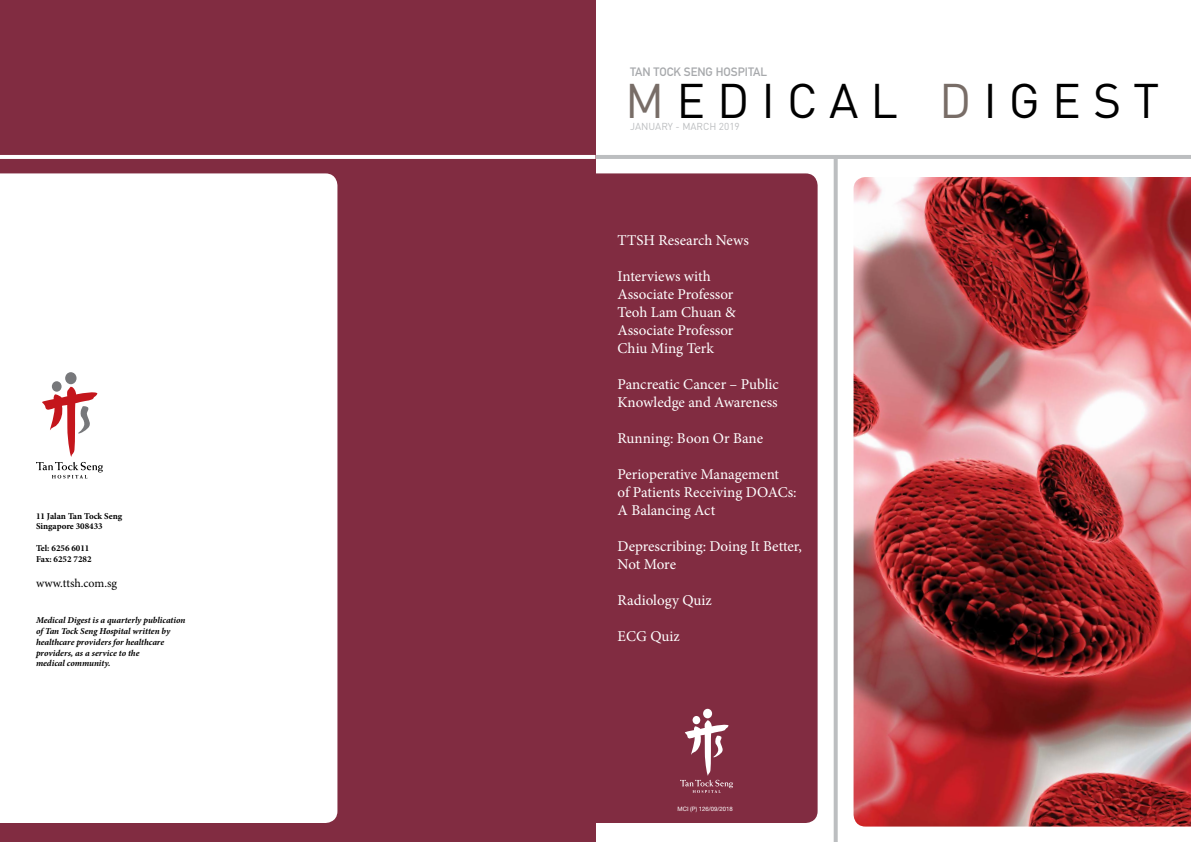
<style>
.page{position:relative;width:1191px;height:842px;background:#fff}
.page>*{position:absolute;margin:0;border:0;box-sizing:border-box;transform-origin:0 0}
.t1{font:48px "DIN";letter-spacing:.25em;color:#000}
.t2{font:15px/18px "Minion Pro";color:#fff}
.t3{font:700 12px "DIN Alternate";color:#a7a9ac}
.t4{font:12px "Minion Pro";color:#000}
.t5{font:10px "DIN";color:#bcbec0}
.t6{font:italic 700 9px/10.8px "Minion Pro";letter-spacing:-.005em;color:#000}
.t7{font:700 9px/10.8px "Minion Pro";color:#000}
.t8{font:6px "Helvetica Neue";color:#fff}
.s1{color:#786d67}
</style>
<div class="page">
<svg style="left:833px;top:159px;width:4px;height:683px;background:#c7c9ca"></svg>
<div style="left:595px;top:173px;width:222px;height:650px;background:#812c41"></div>
<div style="left:692px;top:716px;width:8px;height:8px;background:#fff;border-radius:50%"></div>
<div style="left:703px;top:709px;width:9px;height:9px;background:#fff;border-radius:50%"></div>
<svg style="left:680px;top:719px;width:53px;height:74px"></svg>
<img style="left:853px;top:177px;width:338px;height:649px">
<hr style="left:595px;top:155px;width:596px;height:4px;background:#bcbec0">
<div style="left:0;top:0;width:595px;height:842px;background:#812c41"></div>
<svg style="left:0;top:173px;width:337px;height:650px"></svg>
<hr style="left:0;top:155px;width:595px;height:4px;background:#fff">
<div style="left:52px;top:381px;width:10px;height:11px;background:#77787b;border-radius:50%"></div>
<div style="left:65px;top:372px;width:12px;height:12px;background:#77787b;border-radius:50%"></div>
<svg style="left:36px;top:385px;width:67px;height:93px"></svg>
<p class="t7" style="left:36px;top:510px;width:88px">11 Jalan Tan Tock Seng<br>Singapore 308433</p>
<p class="t7" style="left:36px;top:543px;width:57px">Tel: 6256 6011<br>Fax: 6252 7282</p>
<p class="t4" style="left:36px;top:575px;width:83px">www.ttsh.com.sg</p>
<p class="t6" style="left:36px;top:615px;width:151px">Medical Digest is a quarterly publication of Tan Tock Seng Hospital written by healthcare providers for healthcare providers, as a service to the<br>medical community.</p>
<p class="t3" style="left:630px;top:63px;width:138px">TAN TOCK SENG HOSPITAL</p>
<h1 class="t1" style="left:625px;top:71px;width:536px"><span class="s1">M</span>EDICAL <span class="s1">D</span>IGEST</h1>
<p class="t5" style="left:630px;top:120px;width:111px">JANUARY - MARCH 2019</p>
<p class="t2" style="left:617px;top:232px;width:133px">TTSH Research News</p>
<p class="t2" style="left:617px;top:268px;width:120px">Interviews with<br>Associate Professor<br>Teoh Lam Chuan &amp;<br>Associate Professor<br>Chiu Ming Terk</p>
<p class="t2" style="left:617px;top:376px;width:163px">Pancreatic Cancer – Public<br>Knowledge and Awareness</p>
<p class="t2" style="left:617px;top:430px;width:147px">Running: Boon Or Bane</p>
<p class="t2" style="left:617px;top:466px;width:180px">Perioperative Management<br>of Patients Receiving DOACs:<br>A Balancing Act</p>
<p class="t2" style="left:617px;top:538px;width:186px">Deprescribing: Doing It Better,<br>Not More</p>
<p class="t2" style="left:617px;top:592px;width:96px">Radiology Quiz</p>
<p class="t2" style="left:617px;top:628px;width:64px">ECG Quiz</p>
<p class="t8" style="left:677px;top:805px;width:57px">MCI (P) 126/09/2018</p>
</div>
